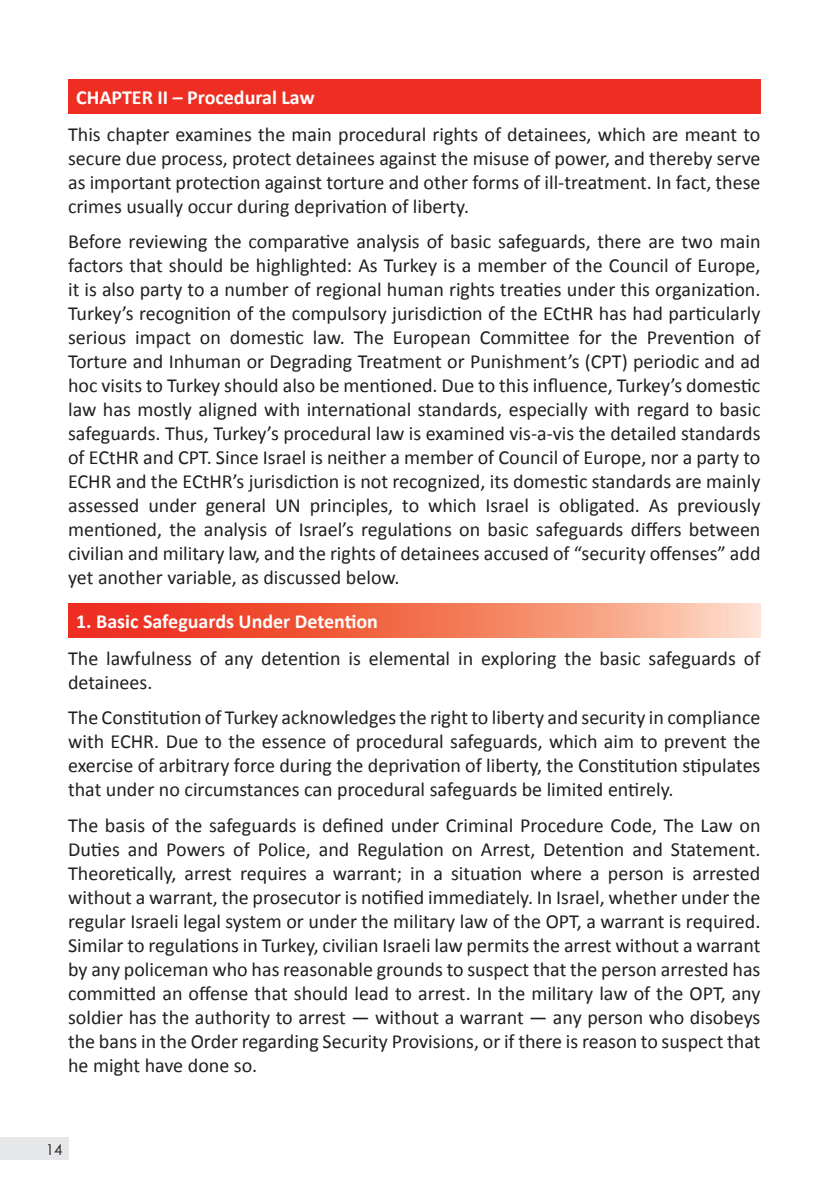
<style>
.page{position:relative;width:840px;height:1191px;background:#fff}
.page>*{position:absolute;margin:0;border:0;box-sizing:border-box;transform-origin:0 0}
.t1{font:20px/24px "Calibri";color:#231f20;text-align:justify}
.t2{font:700 20px "Calibri";color:#fff}
.t3{font:15px "Century Gothic";color:#231f20}
</style>
<div class="page">
<div style="left:0;top:1137px;width:68px;height:23px;background:#e6e7e9"></div>
<div style="left:68px;top:79px;width:692px;height:34px;background:#ee2e22"></div>
<svg style="left:68px;top:603px;width:692px;height:34px;background:#f3755a"></svg>
<p class="t2" style="left:76px;top:84px;width:240px">CHAPTER II – Procedural Law</p>
<p class="t1" style="left:68px;top:122px;width:693px">This chapter examines the main procedural rights of detainees, which are meant to secure due process, protect detainees against the misuse of power, and thereby serve as important protection against torture and other forms of ill-treatment. In fact, these crimes usually occur during deprivation of liberty.</p>
<p class="t1" style="left:68px;top:229px;width:693px">Before reviewing the comparative analysis of basic safeguards, there are two main factors that should be highlighted: As Turkey is a member of the Council of Europe, it is also party to a number of regional human rights treaties under this organization.<br>Turkey’s recognition of the compulsory jurisdiction of the ECtHR has had particularly serious impact on domestic law. The European Committee for the Prevention of Torture and Inhuman or Degrading Treatment or Punishment’s (CPT) periodic and ad hoc visits to Turkey should also be mentioned. Due to this influence, Turkey’s domestic law has mostly aligned with international standards, especially with regard to basic safeguards. Thus, Turkey’s procedural law is examined vis-a-vis the detailed standards of ECtHR and CPT. Since Israel is neither a member of Council of Europe, nor a party to ECHR and the ECtHR’s jurisdiction is not recognized, its domestic standards are mainly assessed under general UN principles, to which Israel is obligated. As previously mentioned, the analysis of Israel’s regulations on basic safeguards differs between civilian and military law, and the rights of detainees accused of “security offenses” add yet another variable, as discussed below.</p>
<p class="t2" style="left:76px;top:608px;width:303px">1. Basic Safeguards Under Detention</p>
<p class="t1" style="left:68px;top:646px;width:693px">The lawfulness of any detention is elemental in exploring the basic safeguards of detainees.</p>
<p class="t1" style="left:68px;top:706px;width:693px">The Constitution of Turkey acknowledges the right to liberty and security in compliance with ECHR. Due to the essence of procedural safeguards, which aim to prevent the exercise of arbitrary force during the deprivation of liberty, the Constitution stipulates that under no circumstances can procedural safeguards be limited entirely.</p>
<p class="t1" style="left:68px;top:813px;width:693px">The basis of the safeguards is defined under Criminal Procedure Code, The Law on Duties and Powers of Police, and Regulation on Arrest, Detention and Statement.<br>Theoretically, arrest requires a warrant; in a situation where a person is arrested without a warrant, the prosecutor is notified immediately. In Israel, whether under the regular Israeli legal system or under the military law of the OPT, a warrant is required.<br>Similar to regulations in Turkey, civilian Israeli law permits the arrest without a warrant by any policeman who has reasonable grounds to suspect that the person arrested has committed an offense that should lead to arrest. In the military law of the OPT, any soldier has the authority to arrest — without a warrant — any person who disobeys the bans in the Order regarding Security Provisions, or if there is reason to suspect that he might have done so.</p>
<p class="t3" style="left:46px;top:1139px;width:18px">14</p>
</div>
